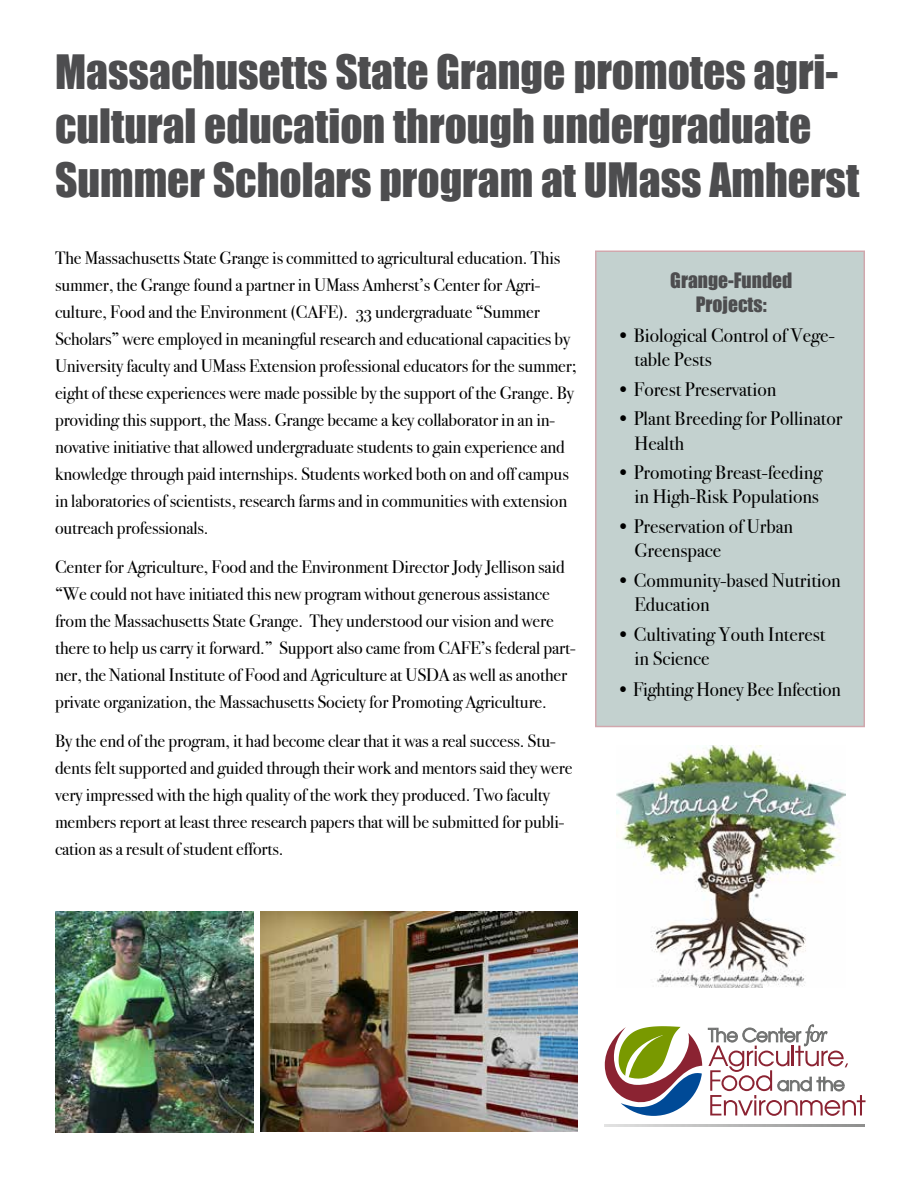
<style>
.page{position:relative;width:918px;height:1188px;background:#fff}
.page>*{position:absolute;margin:0;border:0;box-sizing:border-box;transform-origin:0 0}
.t1{font:43.5px/54px "Impact";color:#4d4d4f}
.t2{font:19.5px/24px "Bodoni Svty Two OSITCTT";color:#000}
.t3{font:19.5px/24px "Impact";color:#4d4d4f;text-align:center}
.t4{font:18px/27px "Bodoni Svty Two OSITCTT";letter-spacing:-.005em;color:#000}
</style>
<div class="page">
<div style="left:595px;top:250px;width:270px;height:477px;background:#c3d1cf"></div>
<svg style="left:708px;top:1025px;width:158px;height:91px"></svg>
<svg style="left:605px;top:1026px;width:97px;height:90px"></svg>
<img style="left:617px;top:746px;width:229px;height:242px">
<img style="left:55px;top:911px;width:198px;height:221px">
<img style="left:260px;top:911px;width:317px;height:221px">
<h1 class="t1" style="left:55px;top:43px;width:806px">Massachusetts State Grange promotes agri&shy;cultural education through undergraduate<br>Summer Scholars program at UMass Amherst</h1>
<p class="t4" style="left:55px;top:245px;width:523px">The Massachusetts State Grange is committed to agricultural education. This summer, the Grange found a partner in UMass Amherst’s Center for Agri&shy;culture, Food and the Environment (CAFE). 33 undergraduate “Summer Scholars” were employed in meaningful research and educational capacities by University faculty and UMass Extension professional educators for the summer; eight of these experiences were made possible by the support of the Grange. By providing this support, the Mass. Grange became a key collaborator in an in&shy;novative initiative that allowed undergraduate students to gain experience and knowledge through paid internships. Students worked both on and off campus in laboratories of scientists, research farms and in communities with extension outreach professionals.</p>
<p class="t4" style="left:55px;top:554px;width:522px">Center for Agriculture, Food and the Environment Director Jody Jellison said “We could not have initiated this new program without generous assistance from the Massachusetts State Grange. They understood our vision and were there to help us carry it forward.” Support also came from CAFE’s federal part&shy;ner, the National Institute of Food and Agriculture at USDA as well as another private organization, the Massachusetts Society for Promoting Agriculture.</p>
<p class="t4" style="left:55px;top:728px;width:519px">By the end of the program, it had become clear that it was a real success. Stu&shy;dents felt supported and guided through their work and mentors said they were very impressed with the high quality of the work they produced. Two faculty members report at least three research papers that will be submitted for publi&shy;cation as a result of student efforts.</p>
<p class="t3" style="left:670px;top:267px;width:123px">Grange-Funded<br>Projects:</p>
<p class="t2" style="left:635px;top:323px;width:202px;text-indent:-18px">• Biological Control of Vege&shy;table Pests</p>
<p class="t2" style="left:617px;top:377px;width:161px">• Forest Preservation</p>
<p class="t2" style="left:635px;top:407px;width:209px;text-indent:-18px">• Plant Breeding for Pollinator<br>Health</p>
<p class="t2" style="left:617px;top:461px;width:207px;text-align:right">• Promoting Breast-feeding in High-Risk Populations</p>
<p class="t2" style="left:635px;top:515px;width:160px;text-indent:-18px">• Preservation of Urban<br>Greenspace</p>
<p class="t2" style="left:635px;top:569px;width:208px;text-indent:-18px">• Community-based Nutrition<br>Education</p>
<p class="t2" style="left:635px;top:623px;width:192px;text-indent:-18px">• Cultivating Youth Interest in Science</p>
<p class="t2" style="left:617px;top:677px;width:226px">• Fighting Honey Bee Infection</p>
</div>
